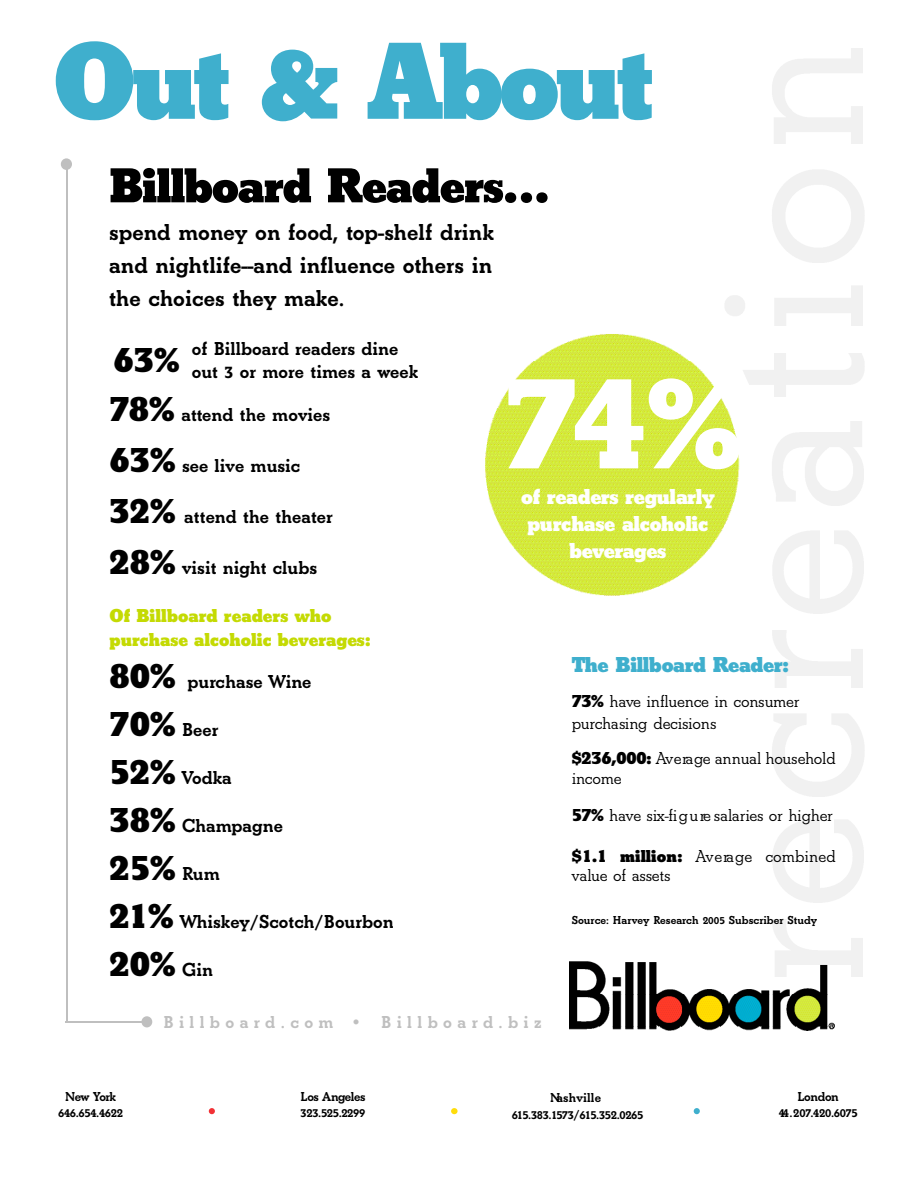
<style>
.page{position:relative;width:918px;height:1188px;background:#fff}
.page>*{position:absolute;margin:0;border:0;box-sizing:border-box;transform-origin:0 0}
.t1{font:700 133.5px "Beton T Extr";color:#fff}
.t2{font:700 114px "Beton T Extr";color:#3fafcd}
.t3{font:700 51px "Beton T Extr";letter-spacing:-.02em;color:#000}
.t4{font:700 36px "Beton T Extr";color:#000}
.t5{font:700 24px/33px "Beton T";color:#000;text-align:justify}
.t6{font:700 22.5px/27px "Beton T Extr";letter-spacing:-.015em;color:#fff;text-align:center}
.t7{font:700 22.5px "Beton T Extr";letter-spacing:-.02em;color:#3fafcd}
.t8{font:700 19.5px/22.4px "Beton T";color:#000}
.t9{font:700 19.5px/24.2px "Beton T Extr";color:#c4da03}
.t10{font:600 18px/19.5px "Beton T";letter-spacing:-.015em;color:#000}
.t11{font:700 18px "Beton T";letter-spacing:.295em;color:#bfbfbf}
.t12{font:700 13.5px/16.2px "Beton T";letter-spacing:-.03em;color:#000;text-align:center}
.t13{font:700 12px "Beton T";color:#000}
.s1{font-family:"Beton T Extr";font-size:36px}
.s2{font-family:"Beton T";font-size:19.5px}
.s3{font-family:"Beton T Extr";font-weight:700}
</style>
<div class="page">
<hr style="left:66px;top:165px;width:1px;height:858px;background:#bfbfbf">
<svg style="left:61px;top:158px;width:11px;height:12px"></svg>
<hr style="left:66px;top:1021px;width:77px;height:2px;background:#bfbfbf">
<svg style="left:141px;top:1016px;width:11px;height:11px"></svg>
<img style="left:570px;top:962px;width:258px;height:32px">
<img style="left:570px;top:994px;width:265px;height:36px">
<svg style="left:209px;top:1108px;width:6px;height:6px"></svg>
<svg style="left:451px;top:1108px;width:7px;height:6px"></svg>
<svg style="left:694px;top:1108px;width:6px;height:6px"></svg>
<img style="left:485px;top:334px;width:255px;height:262px">
<img style="left:712px;top:919px;width:150px;height:57px">
<img style="left:712px;top:530px;width:152px;height:84px">
<h2 class="t2" style="left:53px;top:43px;width:603px">Out &amp; Ab o u t</h2>
<h3 class="t3" style="left:109px;top:168px;width:442px">B illb o a rd Re a d e rs...</h3>
<p class="t5" style="left:109px;top:218px;width:386px">spend money on food, top-shelf drink and nightlife--and influence others in the choices they make.</p>
<h3 class="t4" style="left:113px;top:348px;width:68px">63%</h3>
<p class="t8" style="left:192px;top:340px;width:228px">of Billboard readers dine out 3 or more times a week</p>
<p class="t8" style="left:109px;top:405px;width:222px"><span class="s1">78%</span> attend the movies</p>
<p class="t8" style="left:109px;top:456px;width:192px"><span class="s1">63%</span> see live music</p>
<p class="t8" style="left:109px;top:507px;width:225px"><span class="s1">32%</span> attend the theater</p>
<p class="t8" style="left:109px;top:558px;width:209px"><span class="s1">28%</span> visit night clubs</p>
<p class="t9" style="left:109px;top:605px;width:263px">Of Billboard readers who purchase alcoholic beverages:</p>
<p class="t8" style="left:109px;top:672px;width:204px"><span class="s1">80%</span> purchase Wine</p>
<p class="t8" style="left:109px;top:720px;width:111px"><span class="s1">70%</span> Beer</p>
<p class="t8" style="left:109px;top:768px;width:124px"><span class="s1">52%</span> Vodka</p>
<p class="t8" style="left:109px;top:816px;width:175px"><span class="s1">38%</span> Champagne</p>
<h3 class="t4" style="left:109px;top:856px;width:112px">25% <span class="s2">Rum</span></h3>
<p class="t8" style="left:109px;top:912px;width:286px"><span class="s1">21%</span> Whiskey/Scotch/Bourbon</p>
<h3 class="t4" style="left:109px;top:952px;width:105px">20% <span class="s2">Gin</span></h3>
<h1 class="t1" style="left:504px;top:379px;width:239px">74%</h1>
<p class="t6" style="left:521px;top:485px;width:195px">of readers regularly p u rchase alcoholic b e ve ra g e s</p>
<p class="t7" style="left:572px;top:657px;width:219px">The Billboard Re a d e r:</p>
<p class="t10" style="left:572px;top:692px;width:229px;line-height:21.6px"><span class="s3">73 %</span> h ave influence in consumer p u rchasing decisions</p>
<p class="t10" style="left:572px;top:750px;width:266px"><span class="s3">$ 2 3 6 ,0 0 0 :</span> Av e ra ge annual household in co m e</p>
<p class="t10" style="left:572px;top:807px;width:263px"><span class="s3">57 %</span> h ave six-fi g u re salaries or higher</p>
<p class="t10" style="left:572px;top:848px;width:266px"><span class="s3">$ 1.1 million:</span> Av e ra ge combined value of assets</p>
<p class="t13" style="left:572px;top:916px;width:247px">Source: Harvey Research 2005 Subscriber Study</p>
<p class="t12" style="left:58px;top:1090px;width:66px">New Yo rk<br>646.654.4622</p>
<p class="t11" style="left:163px;top:1016px;width:380px">B i l l b o a rd.com • B i l l b o a rd . b i z</p>
<p class="t12" style="left:301px;top:1090px;width:66px;text-align:left">Los Ange le s<br>323.525.2299</p>
<p class="t12" style="left:512px;top:1091px;width:133px">Na sh v ille<br>615.383.1573/ 615.352.0265</p>
<p class="t12" style="left:779px;top:1090px;width:80px">Lo n d o n<br>44 .2 07.4 2 0 .6 075</p>
</div>
